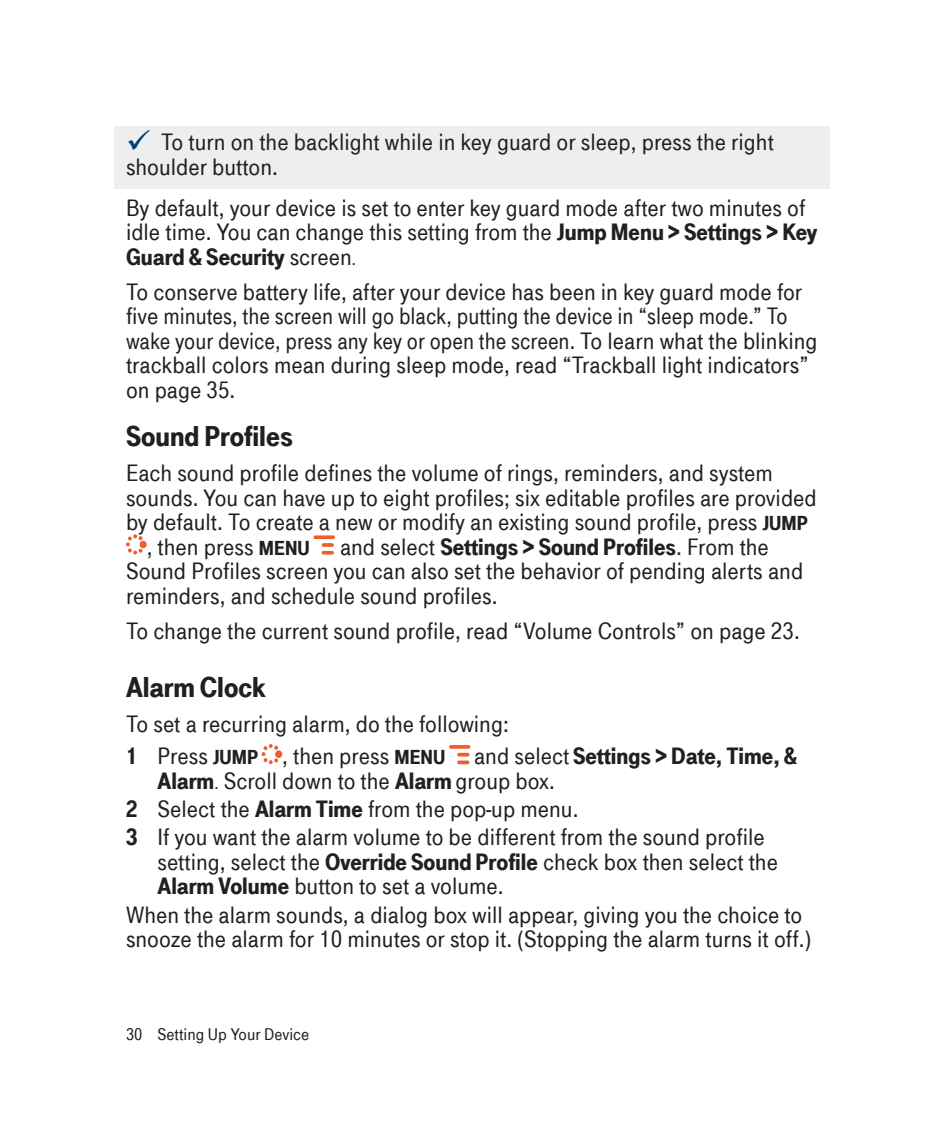
<style>
.page{position:relative;width:945px;height:1134px;background:#fff}
.page>*{position:absolute;margin:0;border:0;box-sizing:border-box;transform-origin:0 0}
.t1{font:29.75px "Tele Grotesk Ultr";color:#231f20}
.t2{font:24.5px/24.5px "Tele Grotesk Halb";color:#231f20}
.t3{font:24.5px "Tele Grotesk Ultr";color:#231f20}
.t4{font:17.5px "Tele Grotesk Halb";color:#231f20}
.s1{color:#003d78}
.s2{font-family:"Tele Grotesk Ultr"}
.s3{font-family:"Tele Grotesk Halb"}
.s4{font-family:"Tele Grotesk Halb";font-size:17.5px}
.s5{font-family:"Tele Grotesk Ultr";font-size:21px}
.s6{font-size:17.5px}
</style>
<div class="page">
<div style="left:114px;top:126px;width:716px;height:63px;background:#eeeeef"></div>
<svg style="left:126px;top:534px;width:17px;height:21px"></svg>
<div style="left:140px;top:541px;width:7px;height:7px;background:#f15c2a;border-radius:50%"></div>
<svg style="left:313px;top:535px;width:22px;height:4px"></svg>
<svg style="left:322px;top:543px;width:12px;height:4px"></svg>
<svg style="left:322px;top:551px;width:12px;height:4px"></svg>
<svg style="left:262px;top:744px;width:16px;height:20px"></svg>
<div style="left:275px;top:750px;width:7px;height:8px;background:#f15c2a;border-radius:50%"></div>
<svg style="left:449px;top:745px;width:21px;height:4px"></svg>
<svg style="left:457px;top:753px;width:12px;height:4px"></svg>
<svg style="left:457px;top:761px;width:12px;height:3px"></svg>
<p class="t2" style="left:126px;top:130px;width:649px"><span class="s1">✓</span> To turn on the backlight while in key guard or sleep, press the right shoulder button.</p>
<p class="t2" style="left:126px;top:195px;width:693px">By default, your device is set to enter key guard mode after two minutes of idle time. You can change this setting from the <span class="s2">Jump Menu &gt; Settings &gt; Key</span></p>
<p class="t3" style="left:126px;top:243px;width:232px">Guard &amp; Security <span class="s3">screen</span><span class="s4">.</span></p>
<p class="t2" style="left:126px;top:279px;width:693px">To conserve battery life, after your device has been in key guard mode for five minutes, the screen will go black, putting the device in “sleep mode.” To wake your device, press any key or open the screen. To learn what the blinking trackball colors mean during sleep mode, read “Trackball light indicators” on page 35.</p>
<p class="t1" style="left:126px;top:420px;width:169px">Sound Profiles</p>
<p class="t2" style="left:126px;top:461px;width:649px">Each sound profile defines the volume of rings, reminders, and system</p>
<p class="t2" style="left:126px;top:485px;width:692px">sounds. You can have up to eight profiles; six editable profiles are provided</p>
<p class="t2" style="left:126px;top:510px;width:683px">by default. To create a new or modify an existing sound profile, press <span class="s5">JUMP</span></p>
<p class="t2" style="left:147px;top:534px;width:624px">, then press <span class="s5">MENU</span> and select <span class="s2">Settings &gt; Sound Profiles</span>. From the</p>
<p class="t2" style="left:126px;top:559px;width:679px">Sound Profiles screen you can also set the behavior of pending alerts and</p>
<p class="t2" style="left:126px;top:583px;width:373px">reminders, and schedule sound profiles.</p>
<p class="t2" style="left:126px;top:618px;width:675px">To change the current sound profile, read “Volume Controls” on page 23.</p>
<p class="t1" style="left:126px;top:670px;width:142px">Alarm Clock</p>
<p class="t2" style="left:126px;top:708px;width:673px;line-height:32.4px">To set a recurring alarm, do the following:<br><span class="s2">1</span> Press <span class="s5">JUMP</span> , then press <span class="s5">MENU</span> and select <span class="s2">Settings &gt; Date, Time, &amp;</span></p>
<p class="t2" style="left:126px;top:767px;width:640px;line-height:28.3px;text-indent:32px"><span class="s2">Alarm</span><span class="s6">.</span> Scroll down to the <span class="s2">Alarm</span> group box.<br><span class="s2">2</span> Select the <span class="s2">Alarm Time</span> from the pop-up menu.<br><span class="s2">3</span> If you want the alarm volume to be different from the sound profile</p>
<p class="t2" style="left:157px;top:850px;width:622px">setting, select the <span class="s2">Override Sound Profile</span> check box then select the<br><span class="s2">Alarm Volume</span> button to set a volume.</p>
<p class="t2" style="left:126px;top:902px;width:687px">When the alarm sounds, a dialog box will appear, giving you the choice to snooze the alarm for 10 minutes or stop it. (Stopping the alarm turns it off.)</p>
<p class="t4" style="left:126px;top:1024px;width:185px">30 Setting Up Your Device</p>
</div>
